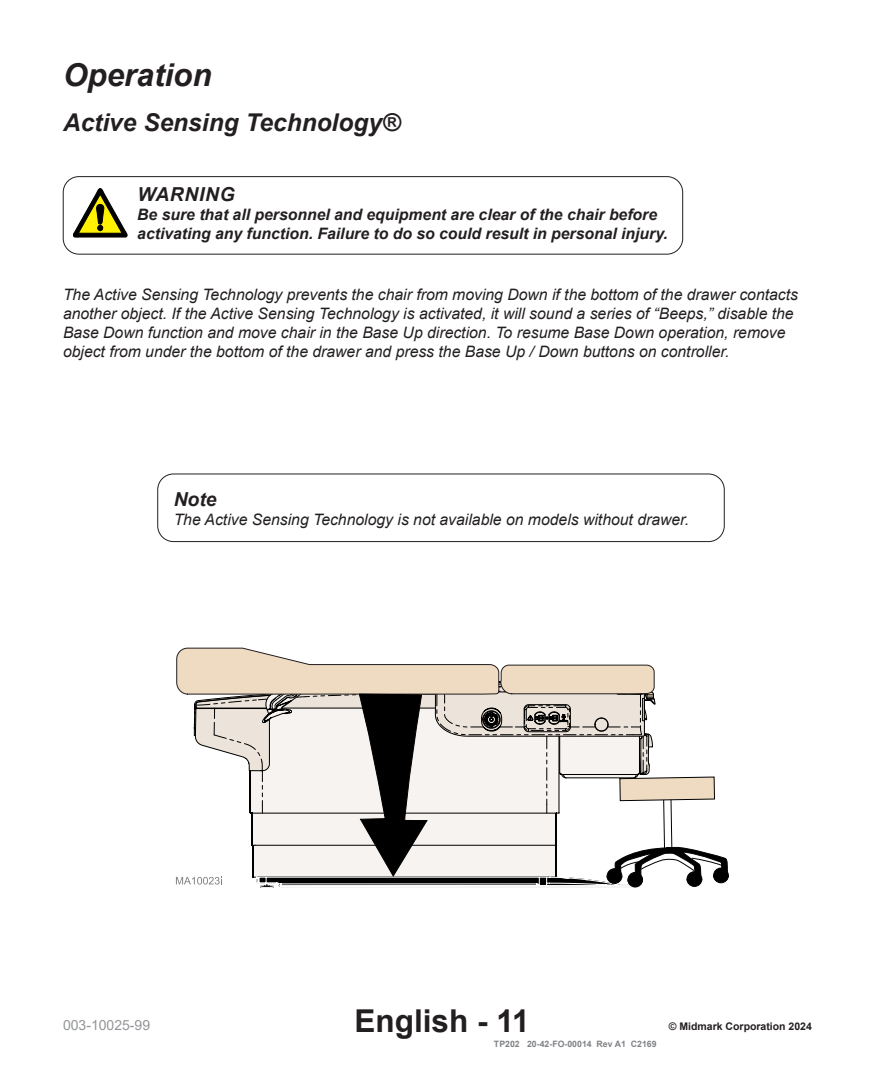
<style>
.page{position:relative;width:882px;height:1071px;background:#fff}
.page>*{position:absolute;margin:0;border:0;box-sizing:border-box;transform-origin:0 0}
.Title_Box{font:700 31.5px "Arial";color:#231f20}
.Main_Headings{font:italic 700 31.5px "Arial";color:#231f20}
.Sub_Headings{font:italic 700 24.5px "Arial";color:#231f20}
.Caution_-_Equip_Alert{font:italic 700 19.25px "Arial";letter-spacing:.035em;color:#231f20}
.Note{font:italic 700 19.25px "Arial";color:#231f20}
.Body_Text{font:italic 15.75px/18.9px "Arial";color:#231f20}
.Caution_-_Equp_Alert__body_lines{font:italic 700 15.75px/18.9px "Arial";color:#231f20}
.Caution_-_Equp_Alert__body_lines-2{font:italic 15.75px "Arial";color:#231f20}
.t1{font:14px "Arial";color:#939598}
.t2{font:700 10.5px "Arial";color:#231f20}
.Black_Box_White_Text{font:700 8.75px "Arial";color:#808285}
</style>
<div class="page">
<div style="left:158px;top:474px;width:566px;height:68px;border:1px solid #231f20;border-radius:16px"></div>
<svg style="left:176px;top:647px;width:553px;height:241px"></svg>
<div style="left:63px;top:176px;width:620px;height:78px;border:1px solid #231f20;border-radius:16px"></div>
<svg style="left:73px;top:188px;width:54px;height:49px"></svg>
<p class="Main_Headings" style="left:63px;top:54px;width:150px">Operation</p>
<p class="Sub_Headings" style="left:63px;top:106px;width:339px">Active Sensing Technology®</p>
<p class="Caution_-_Equip_Alert" style="left:138px;top:181px;width:99px">WARNING</p>
<p class="Caution_-_Equp_Alert__body_lines" style="left:137px;top:205px;width:532px">Be sure that all personnel and equipment are clear of the chair before activating any function. Failure to do so could result in personal injury.</p>
<p class="Body_Text" style="left:63px;top:285px;width:737px">The Active Sensing Technology prevents the chair from moving Down if the bottom of the drawer contacts another object. If the Active Sensing Technology is activated, it will sound a series of “Beeps,” disable the Base Down function and move chair in the Base Up direction. To resume Base Down operation, remove object from under the bottom of the drawer and press the Base Up / Down buttons on controller.</p>
<p class="Note" style="left:174px;top:486px;width:44px">Note</p>
<p class="Caution_-_Equp_Alert__body_lines-2" style="left:174px;top:509px;width:517px">The Active Sensing Technology is not available on models without drawer.</p>
<p class="t1" style="left:63px;top:1015px;width:89px">003-10025-99</p>
<p class="Title_Box" style="left:355px;top:999px;width:177px">English - 11</p>
<p class="Black_Box_White_Text" style="left:494px;top:1038px;width:164px">TP202 20-42-FO-00014 Rev A1 C2169</p>
<p class="t2" style="left:669px;top:1019px;width:145px">© Midmark Corporation 2024</p>
</div>
